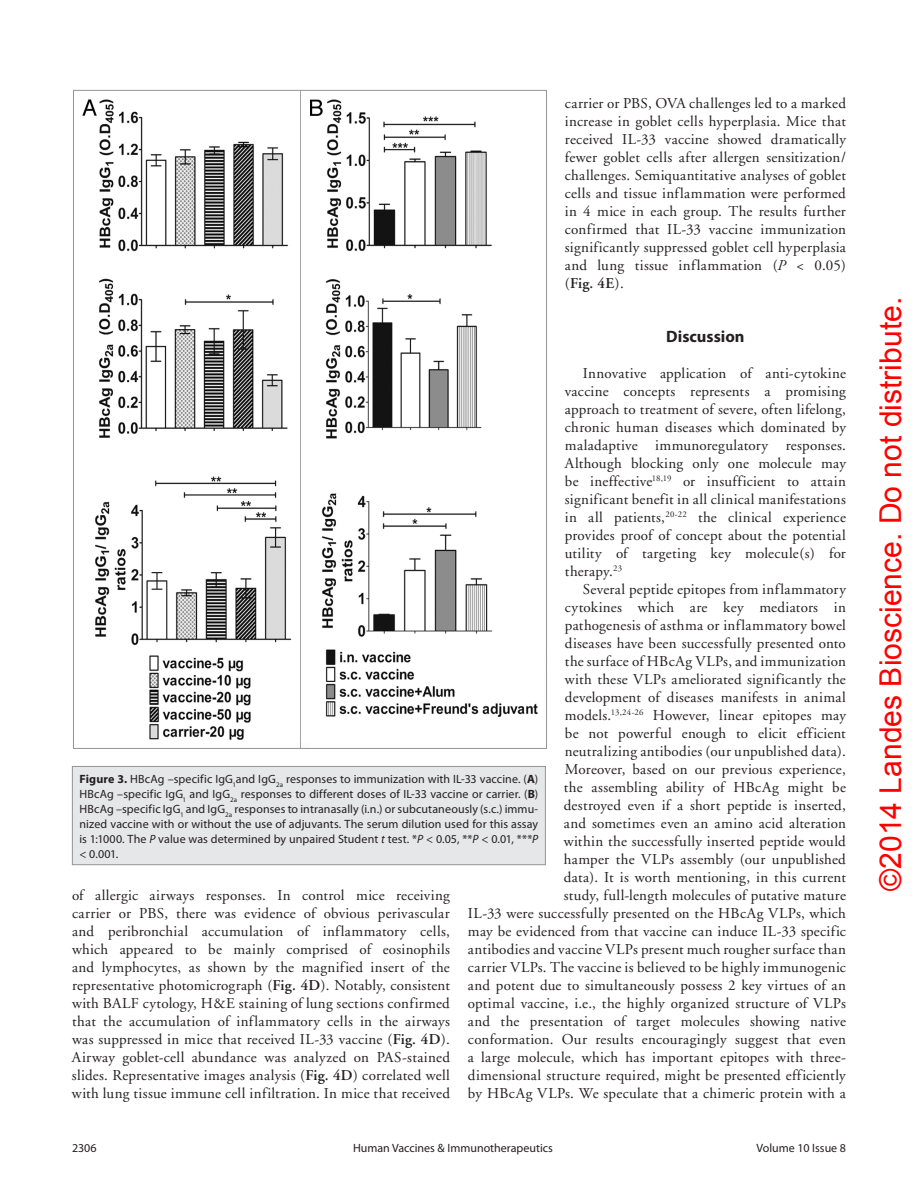
<style>
.page{position:relative;width:918px;height:1188px;background:#fff}
.page>*{position:absolute;margin:0;border:0;box-sizing:border-box;transform-origin:0 0}
.t1{font:30.15px "Arial";color:#f00}
.t2{font:700 16.5px "Myriad Pro";color:#231f20}
.t3{font:15px/18px "Adobe Garamond";letter-spacing:.02em;color:#231f20;text-align:justify}
.t4{font:12px/15px "Myriad Pro";color:#231f20;text-align:justify}
.s1{font-style:italic}
.s2{font-weight:600}
.s3{font-weight:700}
</style>
<div class="page">
<div style="left:72px;top:766px;width:473px;height:99px;background:#e6e7e9"></div>
<div style="left:72px;top:766px;width:474px;height:99px;border:1px solid #939598"></div>
<img style="left:82px;top:92px;width:456px;height:655px">
<p class="t3" style="left:565px;top:95px;width:283px">carrier or PBS, OVA challenges led to a marked increase in goblet cells hyperplasia. Mice that received IL-33 vaccine showed dramatically fewer goblet cells after allergen sensitization/ challenges. Semiquantitative analyses of goblet cells and tissue inflammation were performed in 4 mice in each group. The results further confirmed that IL-33 vaccine immunization significantly suppressed goblet cell hyperplasia and lung tissue inflammation (<span class="s1">P</span> &lt; 0.05) (<span class="s2">Fig. 4E</span>).</p>
<p class="t2" style="left:666px;top:326px;width:80px">Discussion</p>
<p class="t3" style="left:565px;top:365px;width:283px;text-indent:18px">Innovative application of anti-cytokine vaccine concepts represents a promising approach to treatment of severe, often lifelong, chronic human diseases which dominated by maladaptive immunoregulatory responses.<br>Although blocking only one molecule may be ineffective<sup>18,19</sup> or insufficient to attain significant benefit in all clinical manifestations in all patients,<sup>20-22</sup> the clinical experience provides proof of concept about the potential utility of targeting key molecule(s) for therapy.<sup>23</sup></p>
<p class="t3" style="left:468px;top:581px;width:380px;text-align:right">Several peptide epitopes from inflammatory<br>cytokines which are key mediators in<br>pathogenesis of asthma or inflammatory bowel<br>diseases have been successfully presented onto<br>the surface of HBcAg VLPs, and immunization<br>with these VLPs ameliorated significantly the<br>development of diseases manifests in animal<br>models.<sup>13,24-26</sup> However, linear epitopes may<br>be not powerful enough to elicit efficient<br>neutralizing antibodies (our unpublished data).<br>Moreover, based on our previous experience,<br>the assembling ability of HBcAg might be<br>destroyed even if a short peptide is inserted,<br>and sometimes even an amino acid alteration<br>within the successfully inserted peptide would<br>hamper the VLPs assembly (our unpublished<br>data). It is worth mentioning, in this current<br>study, full-length molecules of putative mature<br>IL-33 were successfully presented on the HBcAg VLPs, which may be evidenced from that vaccine can induce IL-33 specific antibodies and vaccine VLPs present much rougher surface than carrier VLPs. The vaccine is believed to be highly immunogenic and potent due to simultaneously possess 2 key virtues of an optimal vaccine, i.e., the highly organized structure of VLPs and the presentation of target molecules showing native conformation. Our results encouragingly suggest that even a large molecule, which has important epitopes with three&shy;dimensional structure required, might be presented efficiently by HBcAg VLPs. We speculate that a chimeric protein with a</p>
<p class="t4" style="left:79px;top:771px;width:460px"><span class="s3">Figure 3.</span> HBcAg –specific IgG<sub>1</sub>and IgG<sub>2a</sub> responses to immunization with IL-33 vaccine. (<span class="s3">A</span>)<br>HBcAg –specific IgG<sub>1</sub> and IgG<sub>2a</sub> responses to different doses of IL-33 vaccine or carrier. (<span class="s3">B</span>)<br>HBcAg –specific IgG<sub>1</sub> and IgG<sub>2a</sub> responses to intranasally (i.n.) or subcutaneously (s.c.) immu&shy;nized vaccine with or without the use of adjuvants. The serum dilution used for this assay is 1:1000. The <span class="s1">P</span> value was determined by unpaired Student <span class="s1">t</span> test. *<span class="s1">P</span> &lt; 0.05, **<span class="s1">P</span> &lt; 0.01, ***<span class="s1">P </span>&lt; 0.001.</p>
<p class="t3" style="left:72px;top:887px;width:380px">of allergic airways responses. In control mice receiving carrier or PBS, there was evidence of obvious perivascular and peribronchial accumulation of inflammatory cells, which appeared to be mainly comprised of eosinophils and lymphocytes, as shown by the magnified insert of the representative photomicrograph (<span class="s2">Fig. 4D</span>). Notably, consistent with BALF cytology, H&amp;E staining of lung sections confirmed that the accumulation of inflammatory cells in the airways was suppressed in mice that received IL-33 vaccine (<span class="s2">Fig. 4D</span>).<br>Airway goblet-cell abundance was analyzed on PAS-stained slides. Representative images analysis (<span class="s2">Fig. 4D</span>) correlated well with lung tissue immune cell infiltration. In mice that received</p>
<p class="t4" style="left:72px;top:1140px;width:26px">2306</p>
<p class="t4" style="left:353px;top:1140px;width:201px">H uman Vaccines &amp; Immunotherapeutics</p>
<p class="t4" style="left:757px;top:1140px;width:91px">Volume 10 Issue 8</p>
<h1 class="t1" style="left:871px;top:891px;width:595px;rotate:-90deg">©2014 Landes Bioscience. Do not distribute.</h1>
</div>
